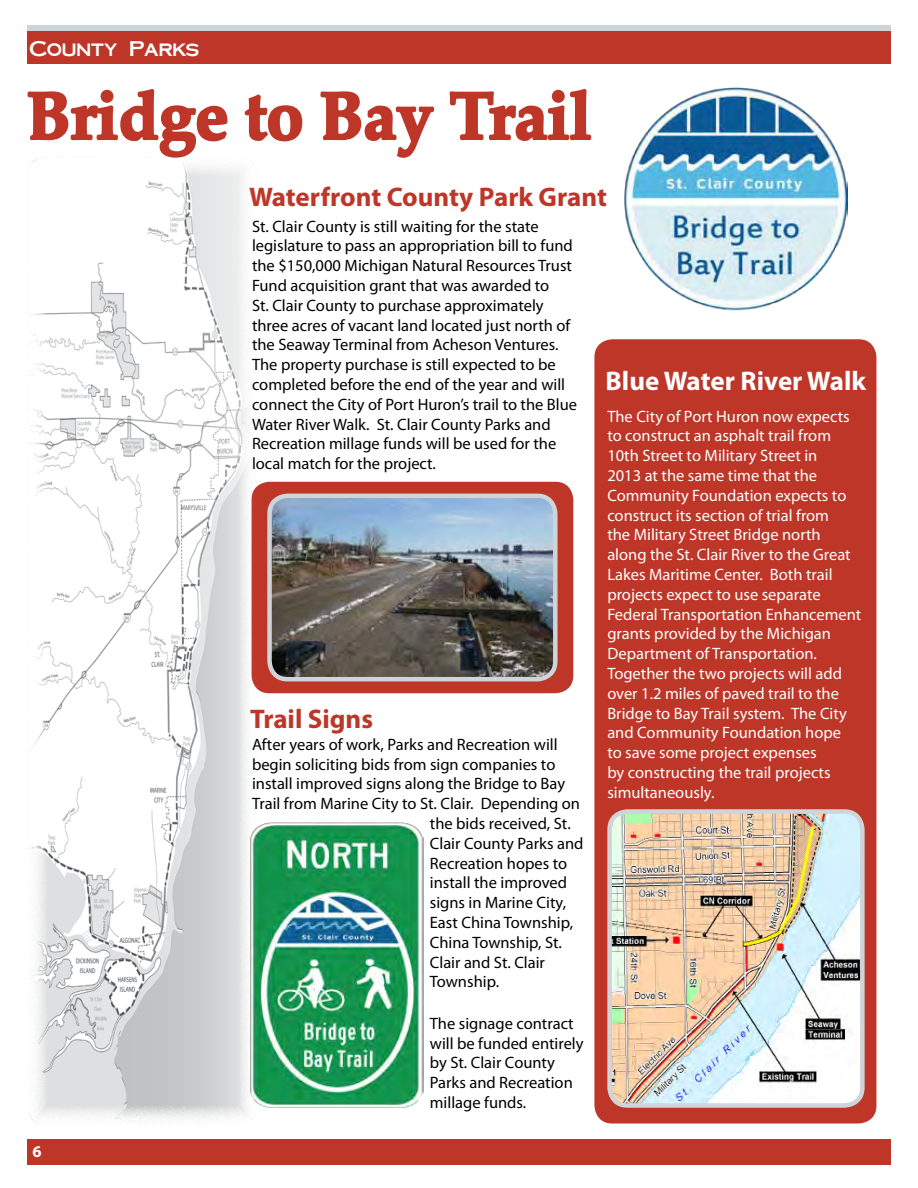
<style>
.page{position:relative;width:918px;height:1188px;background:#fff}
.page>*{position:absolute;margin:0;border:0;box-sizing:border-box;transform-origin:0 0}
.t1{font:700 66px "Palatino Linotype";color:#bd3628}
.t2{font:700 27px "Myriad Pro";color:#bd3628}
.t3{font:700 27px "Myriad Pro";color:#fff}
.t4{font:21px "Cornerstone";color:#fff}
.t5{font:16.5px/19.8px "Myriad Pro";color:#000}
.t6{font:16.5px/19.8px "Myriad Pro";color:#fff}
.t7{font:700 16.5px "Myriad Pro";color:#fff}
</style>
<div class="page">
<div style="left:27px;top:29px;width:864px;height:35px;background:#bd3628"></div>
<div style="left:27px;top:25px;width:864px;height:6px;background:#cfd4d8"></div>
<div style="left:27px;top:1140px;width:864px;height:25px;background:#bd3628"></div>
<svg style="left:27px;top:89px;width:201px;height:67px"></svg>
<svg style="left:244px;top:94px;width:59px;height:48px"></svg>
<svg style="left:319px;top:91px;width:118px;height:391px"></svg>
<svg style="left:449px;top:88px;width:143px;height:53px"></svg>
<img style="left:624px;top:87px;width:224px;height:224px">
<div style="left:594px;top:339px;width:282px;height:785px;background:#bd3628;border-radius:18px"></div>
<div style="left:252px;top:482px;width:321px;height:211px;background:#bd3628;border-radius:18px"></div>
<img style="left:272px;top:499px;width:281px;height:177px">
<div style="left:267px;top:494px;width:291px;height:187px;border:4px solid #cfd4d8;border-radius:18px"></div>
<img style="left:258px;top:823px;width:165px;height:285px">
<img style="left:612px;top:814px;width:248px;height:289px">
<div style="left:607px;top:809px;width:258px;height:299px;border:4px solid #cfd4d8;border-radius:18px"></div>
<img style="left:30px;top:159px;width:225px;height:964px">
<div style="left:27px;top:156px;width:231px;height:970px;border:2px solid #bd3628;border-radius:18px"></div>
<p class="t4" style="left:30px;top:37px;width:171px">County Parks</p>
<h1 class="t1" style="left:27px;top:69px;width:566px">Bridge to Bay Trail</h1>
<h2 class="t2" style="left:249px;top:179px;width:359px">Waterfront County Park Grant</h2>
<p class="t7" style="left:33px;top:1141px;width:11px">6</p>
<p class="t5" style="left:252px;top:216px;width:327px">St. Clair County is still waiting for the state legislature to pass an appropriation bill to fund the $150,000 Michigan Natural Resources Trust Fund acquisition grant that was awarded to<br>St. Clair County to purchase approximately three acres of vacant land located just north of the Seaway Terminal from Acheson Ventures.<br>The property purchase is still expected to be completed before the end of the year and will connect the City of Port Huron’s trail to the Blue Water River Walk. St. Clair County Parks and Recreation millage funds will be used for the local match for the project.</p>
<h2 class="t3" style="left:606px;top:364px;width:262px">Blue Water River Walk</h2>
<p class="t6" style="left:607px;top:406px;width:256px">The City of Port Huron now expects to construct an asphalt trail from<br>10th Street to Military Street in<br>2013 at the same time that the<br>Community Foundation expects to construct its section of trial from<br>the Military Street Bridge north along the St. Clair River to the Great<br>Lakes Maritime Center. Both trail projects expect to use separate<br>Federal Transportation Enhancement grants provided by the Michigan<br>Department of Transportation.<br>Together the two projects will add over 1.2 miles of paved trail to the<br>Bridge to Bay Trail system. The City and Community Foundation hope<br>to save some project expenses<br>by constructing the trail projects simultaneously.</p>
<h2 class="t3" style="left:587px;top:463px;width:231px">Launches Installed</h2>
<h2 class="t2" style="left:250px;top:701px;width:125px">Trail Signs</h2>
<p class="t5" style="left:252px;top:734px;width:307px">After years of work, Parks and Recreation will</p>
<p class="t5" style="left:252px;top:754px;width:305px">begin soliciting bids from sign companies to</p>
<p class="t5" style="left:252px;top:774px;width:315px">install improved signs along the Bridge to Bay</p>
<p class="t5" style="left:252px;top:793px;width:330px">Trail from Marine City to St. Clair. Depending on</p>
<p class="t5" style="left:430px;top:813px;width:142px">the bids received, St.</p>
<p class="t5" style="left:430px;top:833px;width:155px">Clair County Parks and</p>
<p class="t5" style="left:430px;top:853px;width:139px">Recreation hopes to</p>
<p class="t5" style="left:430px;top:873px;width:139px">install the improved</p>
<p class="t5" style="left:430px;top:892px;width:138px">signs in Marine City,</p>
<p class="t5" style="left:430px;top:912px;width:145px">East China Township,</p>
<p class="t5" style="left:430px;top:932px;width:134px">China Township, St.</p>
<p class="t5" style="left:430px;top:952px;width:117px">Clair and St. Clair</p>
<p class="t5" style="left:430px;top:972px;width:71px">Township.</p>
<p class="t5" style="left:430px;top:1013px;width:155px">The signage contract will be funded entirely by St. Clair County<br>Parks and Recreation millage funds.</p>
</div>
